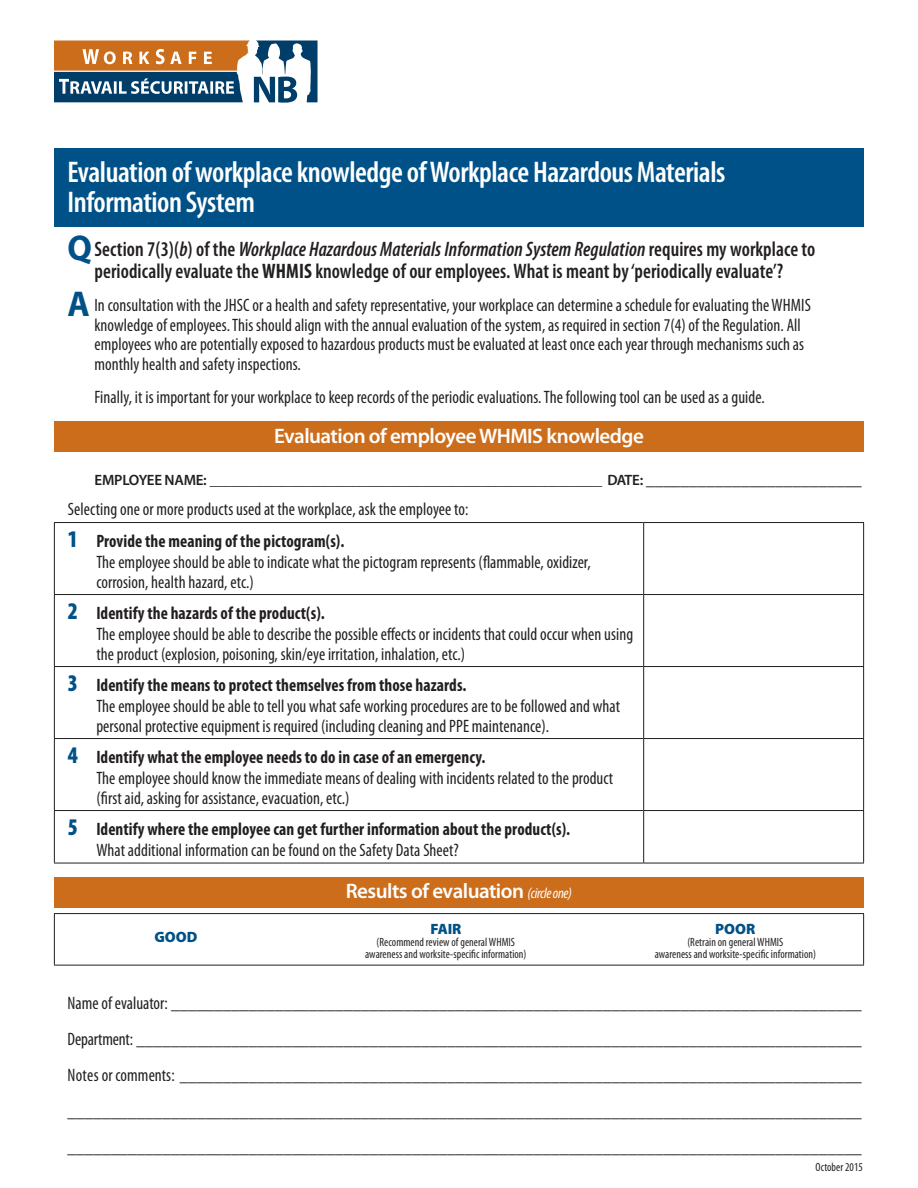
<style>
.page{position:relative;width:918px;height:1188px;background:#fff}
.page>*{position:absolute;margin:0;border:0;box-sizing:border-box;transform-origin:0 0}
.Heading-Technique{font:600 condensed 30px/30px "Myriad Pro";letter-spacing:-.015em;color:#fff}
.Body{font:600 condensed 21px/22.5px "Myriad Pro";letter-spacing:.005em;color:#231f20;text-align:center;scale:.95 1}
.Sub_Heads{font:600 21px "Myriad Pro";letter-spacing:-.025em;color:#fff}
.Body-2{font:condensed 18px/19.5px "Myriad Pro";letter-spacing:.005em;color:#231f20;scale:.95 1}
.Body-3{font:700 condensed 18px "Myriad Pro";letter-spacing:.005em;color:#231f20;scale:.95 1}
.Body-4{font:600 15px "Myriad Pro";letter-spacing:-.015em;color:#231f20}
.Sub_Heads-2{font:900 15px "Myriad Pro";letter-spacing:-.005em;color:#005187}
.Sub_Heads-3{font:condensed 12px "Myriad Pro";letter-spacing:.005em;color:#231f20;scale:.95 1}
.Body-5{font:condensed 12px "Myriad Pro";letter-spacing:.005em;color:#231f20;scale:.95 1}
.s1{font-weight:700;font-stretch:normal;font-size:36px;color:#005187}
.s2{font-style:italic}
.s3{font-weight:700}
.s4{font-weight:400;font-stretch:condensed;font-size:18px}
.s5{font-weight:900;font-size:24px;color:#005187}
.s6{font-weight:400;font-style:italic;font-stretch:condensed;font-size:15px}
</style>
<div class="page">
<div style="left:54px;top:148px;width:810px;height:79px;background:#005187"></div>
<div style="left:54px;top:422px;width:810px;height:30px;background:#cc6d1b"></div>
<div style="left:54px;top:878px;width:810px;height:30px;background:#cc6d1b"></div>
<svg style="left:54px;top:40px;width:264px;height:63px"></svg>
<hr style="left:54px;top:523px;width:1px;height:71px;background:#231f20">
<hr style="left:643px;top:523px;width:1px;height:71px;background:#231f20">
<hr style="left:863px;top:523px;width:1px;height:71px;background:#231f20">
<hr style="left:54px;top:594px;width:590px;height:1px;background:#231f20">
<hr style="left:54px;top:595px;width:1px;height:71px;background:#231f20">
<hr style="left:644px;top:594px;width:220px;height:1px;background:#231f20">
<hr style="left:643px;top:595px;width:1px;height:71px;background:#231f20">
<hr style="left:863px;top:595px;width:1px;height:71px;background:#231f20">
<hr style="left:54px;top:666px;width:590px;height:1px;background:#231f20">
<hr style="left:54px;top:667px;width:1px;height:71px;background:#231f20">
<hr style="left:644px;top:666px;width:220px;height:1px;background:#231f20">
<hr style="left:643px;top:667px;width:1px;height:71px;background:#231f20">
<hr style="left:863px;top:667px;width:1px;height:71px;background:#231f20">
<hr style="left:54px;top:738px;width:590px;height:1px;background:#231f20">
<hr style="left:54px;top:739px;width:1px;height:71px;background:#231f20">
<hr style="left:644px;top:738px;width:220px;height:1px;background:#231f20">
<hr style="left:643px;top:739px;width:1px;height:71px;background:#231f20">
<hr style="left:863px;top:739px;width:1px;height:71px;background:#231f20">
<hr style="left:54px;top:810px;width:590px;height:1px;background:#231f20">
<hr style="left:54px;top:811px;width:1px;height:52px;background:#231f20">
<hr style="left:644px;top:810px;width:220px;height:1px;background:#231f20">
<hr style="left:643px;top:811px;width:1px;height:52px;background:#231f20">
<hr style="left:863px;top:811px;width:1px;height:52px;background:#231f20">
<hr style="left:54px;top:863px;width:590px;height:1px;background:#231f20">
<hr style="left:644px;top:863px;width:220px;height:1px;background:#231f20">
<hr style="left:54px;top:522px;width:590px;height:1px;background:#231f20">
<hr style="left:644px;top:522px;width:220px;height:1px;background:#231f20">
<hr style="left:54px;top:913px;width:810px;height:1px;background:#231f20">
<hr style="left:54px;top:914px;width:1px;height:51px;background:#231f20">
<hr style="left:863px;top:914px;width:1px;height:51px;background:#231f20">
<hr style="left:54px;top:965px;width:810px;height:1px;background:#231f20">
<p class="Heading-Technique" style="left:68px;top:158px;width:660px">Evaluation of workplace knowledge of Workplace Hazardous Materials<br>Information System</p>
<p class="Body" style="left:68px;top:238px;width:789px"><span class="s1">Q</span>Section 7(3)(<span class="s2">b</span>) of the <span class="s2">Workplace Hazardous Materials Information System Regulation</span> requires my workplace to periodically evaluate the <span class="s3">WHMIS</span> knowledge of our employees. What is meant by ‘periodically evaluate’?</p>
<p class="Body-2" style="left:94px;top:296px;width:756px;text-indent:-27px"><span class="s1">A</span> In consultation with the JHSC or a health and safety representative, your workplace can determine a schedule for evaluating the WHMIS knowledge of employees. This should align with the annual evaluation of the system, as required in section 7(4) of the Regulation. All employees who are potentially exposed to hazardous products must be evaluated at least once each year through mechanisms such as monthly health and safety inspections.</p>
<p class="Body-2" style="left:95px;top:388px;width:707px">Finally, it is important for your workplace to keep records of the periodic evaluations. The following tool can be used as a guide.</p>
<p class="Sub_Heads" style="left:274px;top:425px;width:371px">Evaluation of employee WHMIS knowledge</p>
<p class="Body-4" style="left:94px;top:472px;width:769px">EMPLOYEE NAME: _______________________________________________________ DATE: <span class="s4">_________________________</span></p>
<p class="Body-2" style="left:68px;top:500px;width:423px">Selecting one or more products used at the workplace, ask the employee to:</p>
<p class="Body-3" style="left:68px;top:531px;width:293px"><span class="s5">1</span> Provide the meaning of the pictogram(s).</p>
<p class="Body-2" style="left:96px;top:553px;width:522px">The employee should be able to indicate what the pictogram represents (flammable, oxidizer, corrosion, health hazard, etc.)</p>
<p class="Body-3" style="left:68px;top:603px;width:272px"><span class="s5">2</span> Identify the hazards of the product(s).</p>
<p class="Body-2" style="left:96px;top:625px;width:567px">The employee should be able to describe the possible effects or incidents that could occur when using the product (explosion, poisoning, skin/eye irritation, inhalation, etc.)</p>
<p class="Body-3" style="left:68px;top:675px;width:421px"><span class="s5">3</span> Identify the means to protect themselves from those hazards.</p>
<p class="Body-2" style="left:96px;top:697px;width:553px">The employee should be able to tell you what safe working procedures are to be followed and what personal protective equipment is required (including cleaning and PPE maintenance).</p>
<p class="Body-3" style="left:68px;top:747px;width:441px"><span class="s5">4</span> Identify what the employee needs to do in case of an emergency.</p>
<p class="Body-2" style="left:96px;top:769px;width:546px">The employee should know the immediate means of dealing with incidents related to the product (first aid, asking for assistance, evacuation, etc.)</p>
<p class="Body-3" style="left:68px;top:819px;width:530px"><span class="s5">5</span> Identify where the employee can get further information about the product(s).</p>
<p class="Body-2" style="left:96px;top:841px;width:383px">What additional information can be found on the Safety Data Sheet?</p>
<p class="Sub_Heads-2" style="left:155px;top:928px;width:44px">GOOD</p>
<p class="Sub_Heads" style="left:346px;top:880px;width:228px">Results of evaluation <span class="s6">(circle one)</span></p>
<p class="Sub_Heads-2" style="left:431px;top:921px;width:32px">FAIR</p>
<p class="Sub_Heads-2" style="left:715px;top:921px;width:41px">POOR</p>
<p class="Sub_Heads-3" style="left:377px;top:936px;width:147px">(Recommend review of general WHMIS</p>
<p class="Sub_Heads-3" style="left:687px;top:936px;width:103px">(Retrain on general WHMIS</p>
<p class="Sub_Heads-3" style="left:365px;top:948px;width:171px">awareness and worksite-specific information)</p>
<p class="Sub_Heads-3" style="left:655px;top:948px;width:171px">awareness and worksite-specific information)</p>
<p class="Body-2" style="left:68px;top:993px;width:838px">Name of evaluator: ________________________________________________________________________________</p>
<p class="Body-2" style="left:68px;top:1029px;width:838px">Department: ____________________________________________________________________________________</p>
<p class="Body-2" style="left:68px;top:1065px;width:838px">Notes or comments: _______________________________________________________________________________</p>
<p class="Body-2" style="left:68px;top:1101px;width:838px">____________________________________________________________________________________________</p>
<p class="Body-2" style="left:68px;top:1137px;width:838px">____________________________________________________________________________________________</p>
<p class="Body-5" style="left:815px;top:1160px;width:51px">October 2015</p>
</div>
